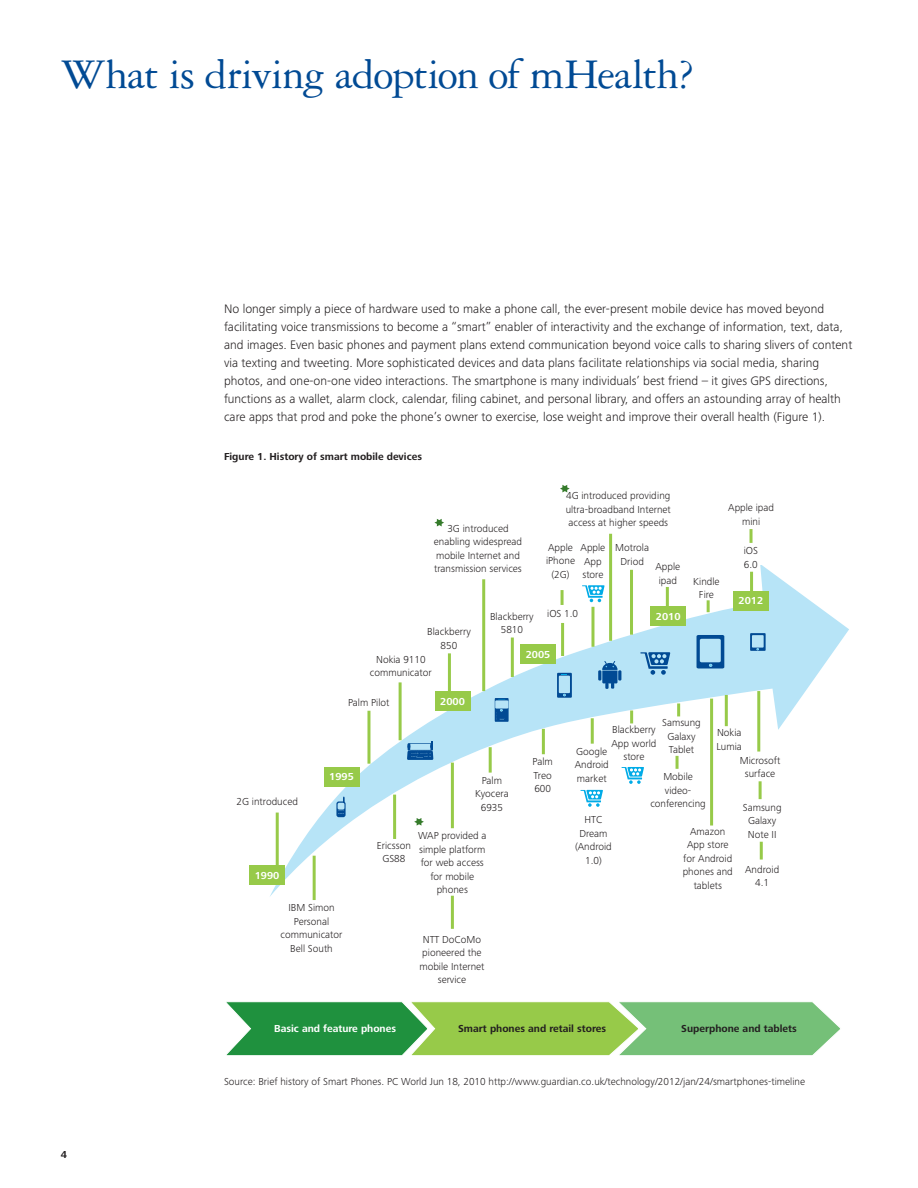
<style>
.page{position:relative;width:918px;height:1188px;background:#fff}
.page>*{position:absolute;margin:0;border:0;box-sizing:border-box;transform-origin:0 0}
.Head_styles_Cover_he{font:45px "Garamond 3 LT Std";letter-spacing:-.025em;color:#014a94}
.Body_styles_Body_cop{font:300 12.75px/18px "Frutiger Next Pro";color:#231f20}
.Caption_styles_Capti{font:300 10.5px/13.5px "Frutiger Next Pro";color:#231f20;text-align:center}
.Caption_styles_Capti-2{font:700 10.5px "Frutiger Next Pro";color:#231f20}
.Caption_styles_Capti-3{font:700 10.5px "Frutiger Next Pro";color:#fff}
</style>
<div class="page">
<svg style="left:560px;top:485px;width:10px;height:7px"></svg>
<svg style="left:270px;top:565px;width:579px;height:332px"></svg>
<svg style="left:336px;top:797px;width:10px;height:20px"></svg>
<svg style="left:407px;top:741px;width:26px;height:19px"></svg>
<svg style="left:495px;top:698px;width:14px;height:24px"></svg>
<svg style="left:750px;top:633px;width:16px;height:18px"></svg>
<svg style="left:697px;top:635px;width:27px;height:33px"></svg>
<svg style="left:557px;top:673px;width:15px;height:25px"></svg>
<svg style="left:598px;top:660px;width:23px;height:29px"></svg>
<svg style="left:640px;top:652px;width:31px;height:23px"></svg>
<div style="left:435px;top:692px;width:35px;height:19px;background:#97ca49"></div>
<div style="left:521px;top:645px;width:35px;height:19px;background:#97ca49"></div>
<div style="left:651px;top:607px;width:35px;height:19px;background:#97ca49"></div>
<div style="left:733px;top:591px;width:35px;height:19px;background:#97ca49"></div>
<div style="left:324px;top:767px;width:35px;height:19px;background:#97ca49"></div>
<div style="left:249px;top:865px;width:36px;height:20px;background:#97ca49"></div>
<hr style="left:276px;top:813px;width:3px;height:52px;background:#97ca49">
<hr style="left:367px;top:711px;width:3px;height:53px;background:#97ca49">
<hr style="left:399px;top:682px;width:3px;height:58px;background:#97ca49">
<hr style="left:448px;top:653px;width:3px;height:40px;background:#97ca49">
<hr style="left:511px;top:638px;width:3px;height:39px;background:#97ca49">
<hr style="left:561px;top:623px;width:3px;height:33px;background:#97ca49">
<hr style="left:591px;top:607px;width:3px;height:40px;background:#97ca49">
<hr style="left:630px;top:570px;width:3px;height:65px;background:#97ca49">
<hr style="left:609px;top:534px;width:3px;height:107px;background:#97ca49">
<hr style="left:561px;top:590px;width:3px;height:15px;background:#97ca49">
<hr style="left:666px;top:587px;width:3px;height:20px;background:#97ca49">
<hr style="left:750px;top:572px;width:3px;height:20px;background:#97ca49">
<hr style="left:750px;top:529px;width:3px;height:14px;background:#97ca49">
<svg style="left:707px;top:600px;width:3px;height:12px"></svg>
<hr style="left:482px;top:579px;width:3px;height:112px;background:#97ca49">
<hr style="left:313px;top:856px;width:3px;height:44px;background:#97ca49">
<hr style="left:393px;top:795px;width:3px;height:44px;background:#97ca49">
<hr style="left:451px;top:763px;width:3px;height:65px;background:#97ca49">
<hr style="left:489px;top:747px;width:3px;height:26px;background:#97ca49">
<hr style="left:542px;top:729px;width:3px;height:25px;background:#97ca49">
<hr style="left:591px;top:718px;width:3px;height:26px;background:#97ca49">
<svg style="left:630px;top:710px;width:3px;height:13px"></svg>
<hr style="left:710px;top:699px;width:3px;height:127px;background:#97ca49">
<svg style="left:676px;top:756px;width:3px;height:13px"></svg>
<svg style="left:677px;top:703px;width:3px;height:13px"></svg>
<hr style="left:725px;top:695px;width:3px;height:31px;background:#97ca49">
<hr style="left:759px;top:781px;width:3px;height:18px;background:#97ca49">
<hr style="left:760px;top:842px;width:3px;height:18px;background:#97ca49">
<hr style="left:757px;top:691px;width:3px;height:61px;background:#97ca49">
<hr style="left:451px;top:896px;width:3px;height:33px;background:#97ca49">
<svg style="left:414px;top:818px;width:10px;height:8px"></svg>
<svg style="left:434px;top:519px;width:10px;height:7px"></svg>
<svg style="left:582px;top:585px;width:23px;height:17px"></svg>
<svg style="left:580px;top:790px;width:23px;height:17px"></svg>
<svg style="left:622px;top:767px;width:22px;height:17px"></svg>
<svg style="left:226px;top:1001px;width:614px;height:55px;background:#76bc67"></svg>
<p class="Head_styles_Cover_he" style="left:61px;top:50px;width:635px">What is driving adoption of mHealth?</p>
<p class="Body_styles_Body_cop" style="left:224px;top:300px;width:630px">No longer simply a piece of hardware used to make a phone call, the ever-present mobile device has moved beyond facilitating voice transmissions to become a “smart” enabler of interactivity and the exchange of information, text, data, and images. Even basic phones and payment plans extend communication beyond voice calls to sharing slivers of content via texting and tweeting. More sophisticated devices and data plans facilitate relationships via social media, sharing photos, and one-on-one video interactions. The smartphone is many individuals’ best friend – it gives GPS directions, functions as a wallet, alarm clock, calendar, filing cabinet, and personal library, and offers an astounding array of health care apps that prod and poke the phone’s owner to exercise, lose weight and improve their overall health (Figure 1).</p>
<p class="Caption_styles_Capti-2" style="left:224px;top:451px;width:199px">Figure 1. History of smart mobile devices</p>
<p class="Caption_styles_Capti" style="left:237px;top:795px;width:63px">2G introduced</p>
<p class="Caption_styles_Capti-3" style="left:255px;top:869px;width:26px">1990</p>
<p class="Caption_styles_Capti" style="left:434px;top:522px;width:90px">3G introduced enabling widespread mobile Internet and transmission services</p>
<p class="Caption_styles_Capti" style="left:566px;top:489px;width:107px;text-align:justify">4G introduced providing ultra-broadband Internet access at higher speeds</p>
<p class="Caption_styles_Capti" style="left:546px;top:540px;width:30px">Apple iPhone (2G)</p>
<p class="Caption_styles_Capti" style="left:581px;top:541px;width:26px;text-align:left">Apple<br>App store</p>
<p class="Caption_styles_Capti" style="left:615px;top:541px;width:35px">Motrola<br>Driod</p>
<p class="Caption_styles_Capti" style="left:655px;top:560px;width:26px">Apple ipad</p>
<p class="Caption_styles_Capti" style="left:427px;top:625px;width:45px">Blackberry<br>850</p>
<p class="Caption_styles_Capti" style="left:370px;top:653px;width:63px">Nokia 9110 communicator</p>
<p class="Caption_styles_Capti" style="left:348px;top:696px;width:43px">Palm Pilot</p>
<p class="Caption_styles_Capti-3" style="left:440px;top:696px;width:26px">2000</p>
<p class="Caption_styles_Capti" style="left:490px;top:609px;width:45px">Blackberry<br>5810</p>
<p class="Caption_styles_Capti" style="left:547px;top:607px;width:33px">iOS 1.0</p>
<p class="Caption_styles_Capti-3" style="left:526px;top:648px;width:26px">2005</p>
<p class="Caption_styles_Capti-3" style="left:656px;top:611px;width:26px">2010</p>
<p class="Caption_styles_Capti" style="left:693px;top:575px;width:28px">Kindle<br>Fire</p>
<p class="Caption_styles_Capti" style="left:728px;top:501px;width:47px">Apple ipad mini</p>
<p class="Caption_styles_Capti" style="left:744px;top:544px;width:16px;text-align:left">iOS<br>6.0</p>
<p class="Caption_styles_Capti-3" style="left:739px;top:595px;width:26px">2012</p>
<p class="Caption_styles_Capti-3" style="left:329px;top:771px;width:26px">1995</p>
<p class="Caption_styles_Capti" style="left:475px;top:774px;width:35px">Palm<br>Kyocera<br>6935</p>
<p class="Caption_styles_Capti" style="left:377px;top:839px;width:35px">Ericsson<br>GS88</p>
<p class="Caption_styles_Capti" style="left:418px;top:829px;width:70px">WAP provided a simple platform for web access for mobile phones</p>
<p class="Caption_styles_Capti" style="left:612px;top:723px;width:46px">Blackberry<br>App world store</p>
<p class="Caption_styles_Capti" style="left:662px;top:716px;width:40px">Samsung<br>Galaxy<br>Tablet</p>
<p class="Caption_styles_Capti" style="left:717px;top:726px;width:27px;text-align:left">Nokia<br>Lumia</p>
<p class="Caption_styles_Capti" style="left:533px;top:755px;width:22px;text-align:justify">Palm Treo 600</p>
<p class="Caption_styles_Capti" style="left:575px;top:745px;width:36px;text-align:left">Google<br>Android market</p>
<p class="Caption_styles_Capti" style="left:740px;top:754px;width:42px">Microsoft surface</p>
<p class="Caption_styles_Capti" style="left:743px;top:800px;width:40px">Samsung<br>Galaxy<br>Note II</p>
<p class="Caption_styles_Capti" style="left:745px;top:862px;width:36px">Android<br>4.1</p>
<p class="Caption_styles_Capti" style="left:650px;top:770px;width:57px">Mobile video&shy;conferencing</p>
<p class="Caption_styles_Capti" style="left:683px;top:824px;width:52px">Amazon<br>App store for Android phones and tablets</p>
<p class="Caption_styles_Capti" style="left:575px;top:813px;width:38px">HTC<br>Dream (Android<br>1.0)</p>
<p class="Caption_styles_Capti" style="left:281px;top:901px;width:63px">IBM Simon<br>Personal communicator<br>Bell South</p>
<p class="Caption_styles_Capti" style="left:419px;top:932px;width:67px">NTT DoCoMo pioneered the mobile Internet service</p>
<p class="Caption_styles_Capti-3" style="left:274px;top:1023px;width:123px">Basic and feature phones</p>
<p class="Caption_styles_Capti-2" style="left:458px;top:1023px;width:149px">Smart phones and retail stores</p>
<p class="Caption_styles_Capti-2" style="left:681px;top:1023px;width:117px">Superphone and tablets</p>
<p class="Caption_styles_Capti-2" style="left:61px;top:1148px;width:8px">4</p>
<p class="Caption_styles_Capti" style="left:224px;top:1075px;width:583px">Source: Brief history of Smart Phones. PC World Jun 18, 2010 http://www.guardian.co.uk/technology/2012/jan/24/smartphones-timeline</p>
</div>
